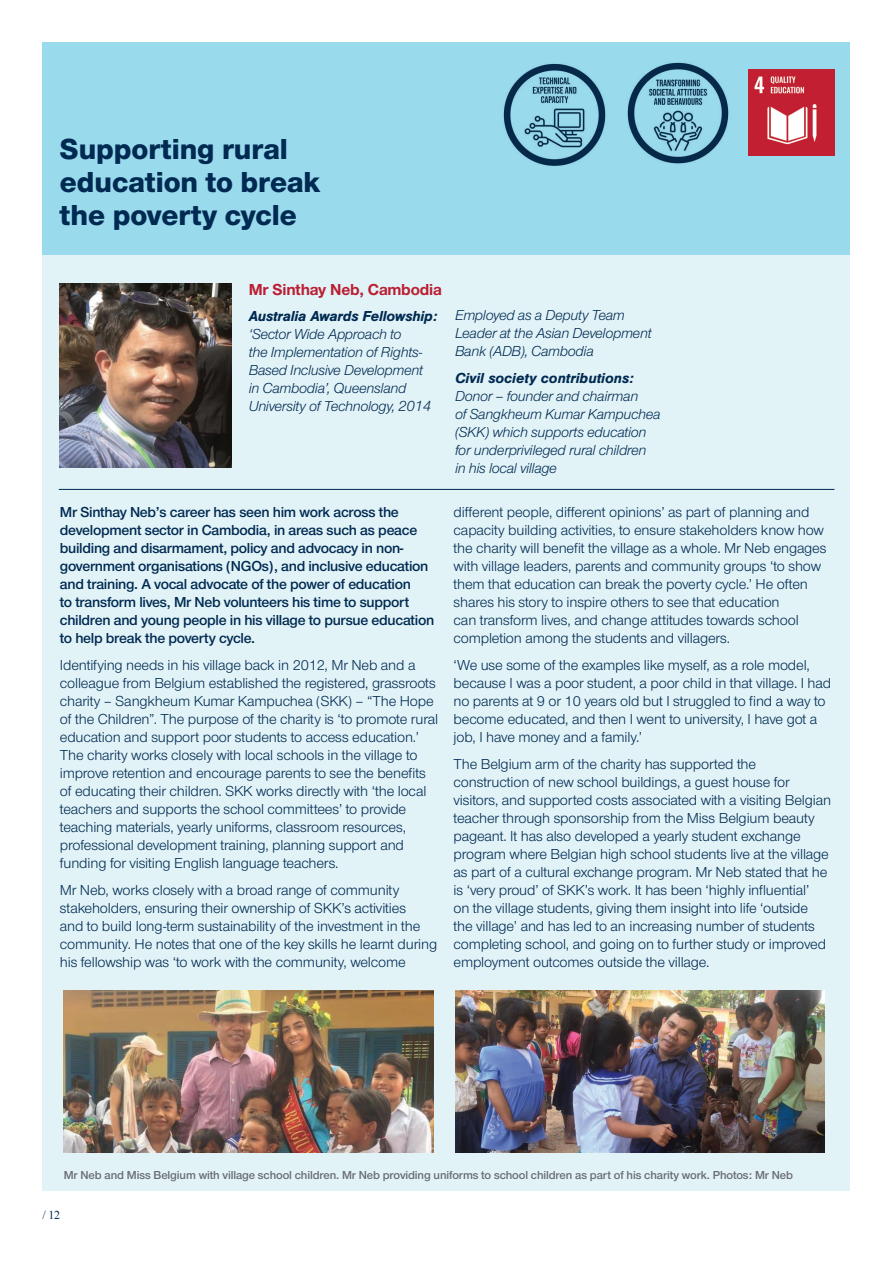
<style>
.page{position:relative;width:893px;height:1263px;background:#fff}
.page>*{position:absolute;margin:0;border:0;box-sizing:border-box;transform-origin:0 0}
.Profile_head{font:800 30px/33px "Nimbus Sans Novus T";color:#002a51}
.Profile_Name{font:700 16.5px "Nimbus San Nov";letter-spacing:-.01em;color:#ba1f33}
.AA_Body{font:15px/18px "Nimbus San Nov";letter-spacing:-.01em;color:#002a51}
.AA_Body-2{font:italic 15px/18px "Nimbus San Nov";letter-spacing:-.02em;color:#002a51}
.AA_Body-3{font:15px/18px "Nimbus San Nov Sem Bol";letter-spacing:-.02em;color:#002a51}
.t1{font:12px "Nimbus San Nov Sem Bol";letter-spacing:-.01em;color:#696b73}
.t2{font:12px "Times New Roman";color:#002a51}
.s1{font-family:"Nimbus San";font-weight:700}
</style>
<div class="page">
<div style="left:43px;top:43px;width:807px;height:1148px;background:#e2f3f8"></div>
<div style="left:43px;top:43px;width:807px;height:212px;background:#9adaed"></div>
<img style="left:60px;top:284px;width:172px;height:184px">
<img style="left:455px;top:991px;width:370px;height:161px">
<img style="left:64px;top:991px;width:370px;height:161px">
<img style="left:503px;top:63px;width:103px;height:103px">
<img style="left:627px;top:62px;width:102px;height:102px">
<img style="left:748px;top:70px;width:86px;height:86px">
<hr style="left:59px;top:489px;width:775px;height:1px;background:#002a51">
<p class="Profile_head" style="left:60px;top:132px;width:262px">Supporting rural education to break the poverty cycle</p>
<p class="Profile_Name" style="left:249px;top:280px;width:195px">Mr Sinthay Neb, Cambodia</p>
<p class="AA_Body-2" style="left:249px;top:307px;width:190px"><span class="s1">Australia Awards Fellowship: </span>‘Sector Wide Approach to<br>the Implementation of Rights-<br>Based Inclusive Development in Cambodia’, Queensland<br>University of Technology, 2014</p>
<p class="AA_Body-2" style="left:455px;top:305px;width:198px">Employed as a Deputy Team<br>Leader at the Asian Development<br>Bank (ADB), Cambodia</p>
<p class="AA_Body-2" style="left:455px;top:368px;width:207px"><span class="s1">Civil society contributions:<br></span>Donor – founder and chairman<br>of Sangkheum Kumar Kampuchea (SKK) which supports education for underprivileged rural children in his local village</p>
<p class="AA_Body-3" style="left:60px;top:503px;width:376px">Mr Sinthay Neb’s career has seen him work across the development sector in Cambodia, in areas such as peace building and disarmament, policy and advocacy in non&shy;government organisations (NGOs), and inclusive education and training. A vocal advocate of the power of education<br>to transform lives, Mr Neb volunteers his time to support children and young people in his village to pursue education to help break the poverty cycle.</p>
<p class="AA_Body" style="left:60px;top:656px;width:380px">Identifying needs in his village back in 2012, Mr Neb and a colleague from Belgium established the registered, grassroots charity – Sangkheum Kumar Kampuchea (SKK) – “The Hope of the Children”. The purpose of the charity is ‘to promote rural education and support poor students to access education.’ The charity works closely with local schools in the village to improve retention and encourage parents to see the benefits of educating their children. SKK works directly with ‘the local teachers and supports the school committees’ to provide teaching materials, yearly uniforms, classroom resources, professional development training, planning support and funding for visiting English language teachers.</p>
<p class="AA_Body" style="left:60px;top:881px;width:379px">Mr Neb, works closely with a broad range of community stakeholders, ensuring their ownership of SKK’s activities<br>and to build long-term sustainability of the investment in the community. He notes that one of the key skills he learnt during his fellowship was ‘to work with the community, welcome</p>
<p class="AA_Body" style="left:454px;top:504px;width:375px">different people, different opinions’ as part of planning and capacity building activities, to ensure stakeholders know how the charity will benefit the village as a whole. Mr Neb engages with village leaders, parents and community groups ‘to show them that education can break the poverty cycle.’ He often shares his story to inspire others to see that education<br>can transform lives, and change attitudes towards school completion among the students and villagers.</p>
<p class="AA_Body" style="left:454px;top:656px;width:379px">‘We use some of the examples like myself, as a role model, because I was a poor student, a poor child in that village. I had no parents at 9 or 10 years old but I struggled to find a way to become educated, and then I went to university, I have got a job, I have money and a family.’</p>
<p class="AA_Body" style="left:454px;top:755px;width:379px">The Belgium arm of the charity has supported the construction of new school buildings, a guest house for visitors, and supported costs associated with a visiting Belgian teacher through sponsorship from the Miss Belgium beauty pageant. It has also developed a yearly student exchange program where Belgian high school students live at the village as part of a cultural exchange program. Mr Neb stated that he is ‘very proud’ of SKK’s work. It has been ‘highly influential’<br>on the village students, giving them insight into life ‘outside the village’ and has led to an increasing number of students completing school, and going on to further study or improved employment outcomes outside the village.</p>
<p class="t1" style="left:64px;top:1168px;width:731px">Mr Neb and Miss Belgium with village school children. Mr Neb providing uniforms to school children as part of his charity work. Photos: Mr Neb</p>
<p class="t2" style="left:43px;top:1207px;width:19px">/ 12</p>
</div>
